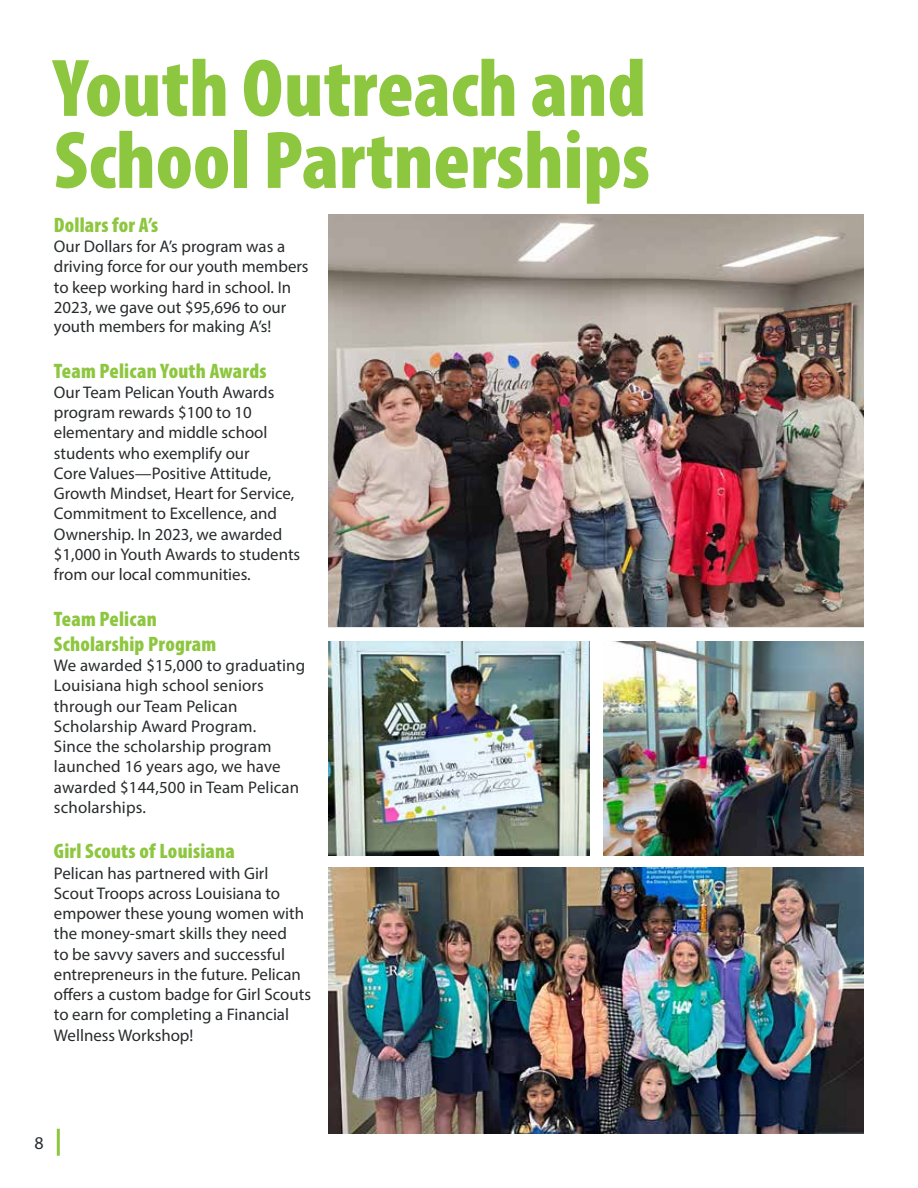
<style>
.page{position:relative;width:918px;height:1188px;background:#fff}
.page>*{position:absolute;margin:0;border:0;box-sizing:border-box;transform-origin:0 0}
.t1{font:900 condensed 82.5px/72px "Myriad Pro";color:#8dc63f}
.t2{font:900 condensed 21px/25.2px "Myriad Pro";letter-spacing:.01em;color:#8dc63f}
.t3{font:18px "Myriad Pro";color:#282b2d}
.t4{font:16.8px/20.2px "Myriad Pro";color:#282b2d}
</style>
<div class="page">
<hr style="left:57px;top:1129px;width:3px;height:27px;background:#8dc63f">
<img style="left:328px;top:868px;width:536px;height:266px">
<img style="left:328px;top:214px;width:536px;height:412px">
<img style="left:603px;top:641px;width:261px;height:214px">
<img style="left:328px;top:641px;width:262px;height:214px">
<h1 class="t1" style="left:54px;top:50px;width:597px">Youth Outreach and<br>School Partnerships</h1>
<p class="t2" style="left:54px;top:212px;width:106px">Dollars for A’s</p>
<p class="t4" style="left:54px;top:236px;width:256px">Our Dollars for A’s program was a driving force for our youth members to keep working hard in school. In<br>2023, we gave out $95,696 to our youth members for making A’s!</p>
<p class="t2" style="left:54px;top:357px;width:214px">Team Pelican Youth Awards</p>
<p class="t4" style="left:54px;top:382px;width:248px">Our Team Pelican Youth Awards program rewards $100 to 10 elementary and middle school students who exemplify our<br>Core Values—Positive Attitude,<br>Growth Mindset, Heart for Service,<br>Commitment to Excellence, and<br>Ownership. In 2023, we awarded $1,000 in Youth Awards to students from our local communities.</p>
<p class="t2" style="left:54px;top:605px;width:164px">Team Pelican<br>Scholarship Program</p>
<p class="t4" style="left:54px;top:655px;width:253px">We awarded $15,000 to graduating<br>Louisiana high school seniors through our Team Pelican<br>Scholarship Award Program.<br>Since the scholarship program launched 16 years ago, we have awarded $144,500 in Team Pelican scholarships.</p>
<p class="t2" style="left:54px;top:838px;width:183px">Girl Scouts of Louisiana</p>
<p class="t4" style="left:54px;top:863px;width:259px">Pelican has partnered with Girl<br>Scout Troops across Louisiana to empower these young women with the money-smart skills they need<br>to be savvy savers and successful entrepreneurs in the future. Pelican offers a custom badge for Girl Scouts to earn for completing a Financial<br>Wellness Workshop!</p>
<p class="t3" style="left:34px;top:1132px;width:11px">8</p>
</div>
